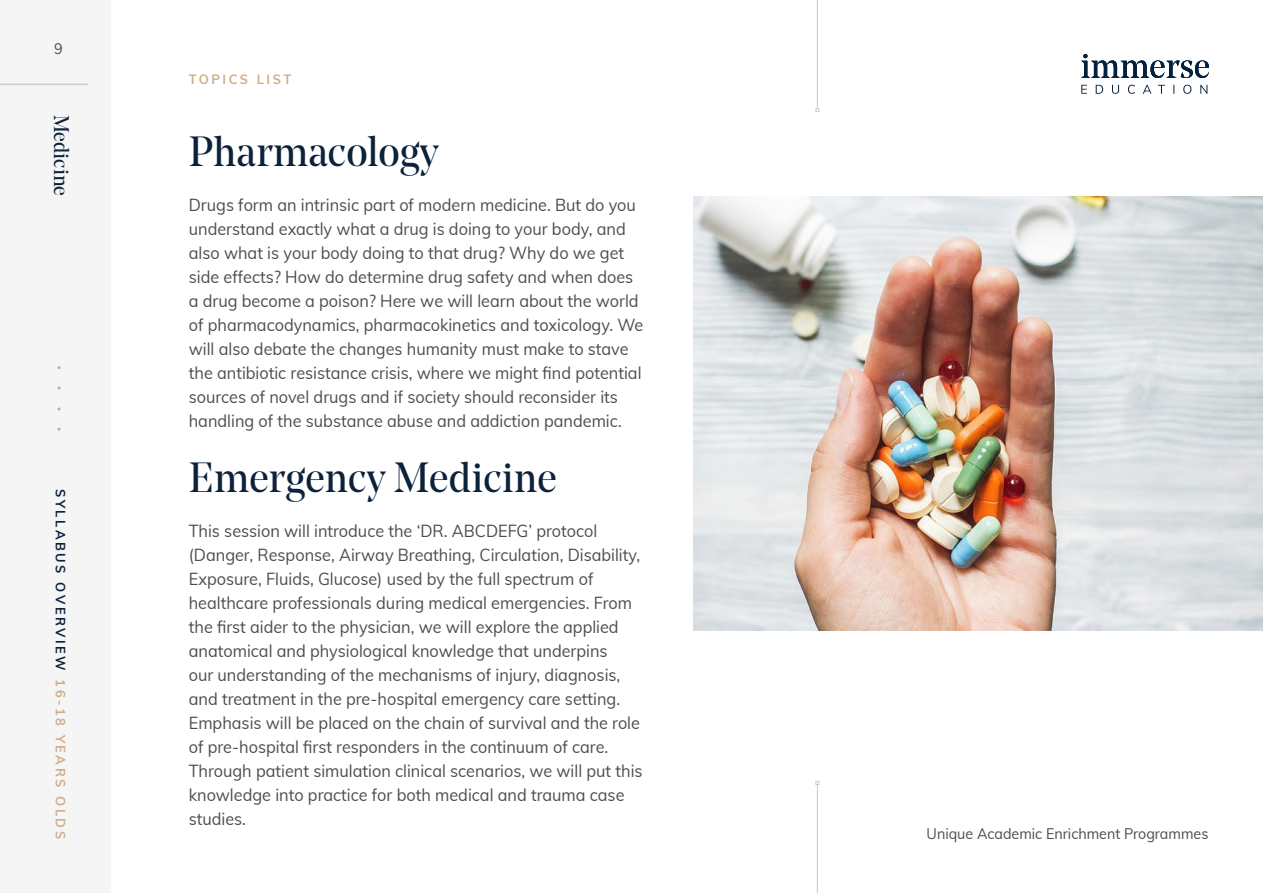
<style>
.page{position:relative;width:1263px;height:893px;background:#fff}
.page>*{position:absolute;margin:0;border:0;box-sizing:border-box;transform-origin:0 0}
.t1{font:42px "Noe Display";color:#0c223b}
.t2{font:21px "Noe Display";color:#0c223b}
.t3{font:17.1px/24px "Muli";color:#4e4b4c;scale:.95 1}
.t4{font:15px "Muli";color:#4e4b4c;scale:.95 1}
.t5{font:700 13.5px "Muli";letter-spacing:.2em;color:#0c223b;scale:.95 1}
.t6{font:700 13.5px "Muli";letter-spacing:.2em;color:#cdaf87;scale:.95 1}
.s1{color:#cdaf87}
</style>
<div class="page">
<hr style="left:817px;top:784px;width:1px;height:109px;background:#cbcacb">
<svg style="left:815px;top:781px;width:4px;height:4px"></svg>
<hr style="left:817px;top:0;width:1px;height:109px;background:#cbcacb">
<svg style="left:815px;top:108px;width:4px;height:4px"></svg>
<img style="left:693px;top:196px;width:570px;height:435px">
<svg style="left:1081px;top:54px;width:128px;height:24px"></svg>
<svg style="left:1081px;top:85px;width:126px;height:9px"></svg>
<div style="left:0;top:0;width:111px;height:893px;background:#f6f5f5"></div>
<hr style="left:0;top:84px;width:88px;height:1px;background:#cbcacb">
<p class="t4" style="left:54px;top:38px;width:11px">9</p>
<p class="t2" style="left:75px;top:115px;width:83px;rotate:90deg">Medicine</p>
<p class="t5" style="left:70px;top:489px;width:370px;rotate:90deg">SYLLABUS OVERVIEW <span class="s1">16-18 YEARS OLDS</span></p>
<p class="t6" style="left:189px;top:69px;width:109px">TOPICS LIST</p>
<h1 class="t1" style="left:189px;top:126px;width:251px">Pharmacology</h1>
<p class="t3" style="left:189px;top:192px;width:480px">Drugs form an intrinsic part of modern medicine. But do you understand exactly what a drug is doing to your body, and also what is your body doing to that drug? Why do we get side effects? How do determine drug safety and when does a drug become a poison? Here we will learn about the world of pharmacodynamics, pharmacokinetics and toxicology. We will also debate the changes humanity must make to stave the antibiotic resistance crisis, where we might find potential sources of novel drugs and if society should reconsider its handling of the substance abuse and addiction pandemic.</p>
<h1 class="t1" style="left:189px;top:451px;width:370px">Emergency Medicine</h1>
<p class="t3" style="left:189px;top:518px;width:479px">This session will introduce the ‘DR. ABCDEFG’ protocol (Danger, Response, Airway Breathing, Circulation, Disability, Exposure, Fluids, Glucose) used by the full spectrum of healthcare professionals during medical emergencies. From the first aider to the physician, we will explore the applied anatomical and physiological knowledge that underpins<br>our understanding of the mechanisms of injury, diagnosis, and treatment in the pre-hospital emergency care setting.<br>Emphasis will be placed on the chain of survival and the role of pre-hospital first responders in the continuum of care.<br>Through patient simulation clinical scenarios, we will put this knowledge into practice for both medical and trauma case studies.</p>
<p class="t4" style="left:927px;top:823px;width:298px">Unique Academic Enrichment Programmes</p>
</div>
